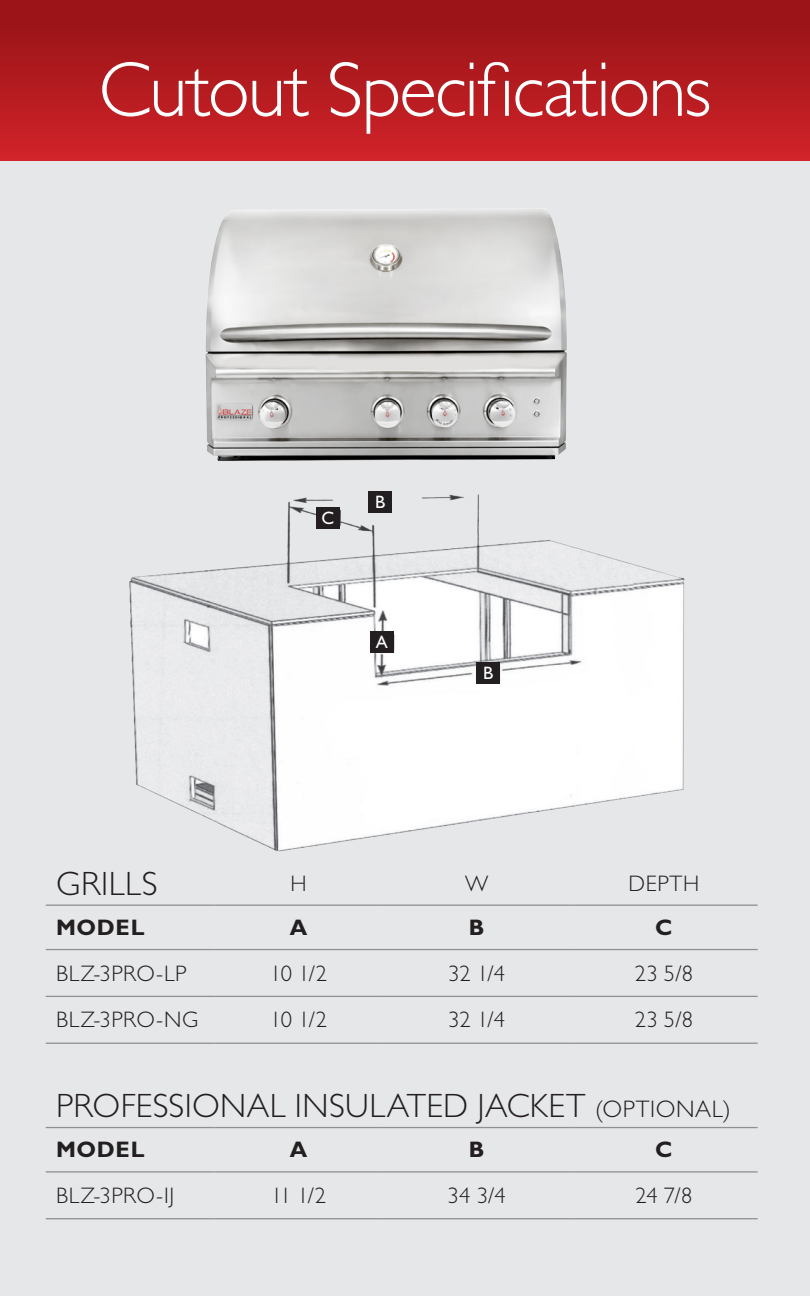
<style>
.page{position:relative;width:810px;height:1296px;background:#fff}
.page>*{position:absolute;margin:0;border:0;box-sizing:border-box;transform-origin:0 0}
.t1{font:300 78px "Gill Sans Std";letter-spacing:-.025em;color:#fff}
.bodytext{font:300 33.9px "Gill Sans Std";letter-spacing:.01em;color:#231f20}
.bodytext-2{font:300 22.5px "Gill Sans Std";letter-spacing:.02em;color:#231f20}
.bodytext-3{font:700 22.5px "Gill Sans Std";letter-spacing:.03em;color:#231f20}
.t2{font:18px "Gill Sans Std";color:#fff}
.s1{font-size:24px}
</style>
<div class="page">
<div style="left:0;top:2px;width:810px;height:1294px;background:#e6e7e9"></div>
<img style="left:205px;top:210px;width:362px;height:251px">
<div style="left:0;top:0;width:810px;height:161px;background:linear-gradient(to bottom,#941316,#d02329)"></div>
<hr style="left:46px;top:1127px;width:168px;height:1px;background:#8f9194">
<hr style="left:214px;top:1127px;width:169px;height:1px;background:#8f9194">
<hr style="left:383px;top:1127px;width:187px;height:1px;background:#8f9194">
<hr style="left:570px;top:1127px;width:188px;height:1px;background:#8f9194">
<hr style="left:46px;top:1171px;width:168px;height:2px;background:#8f9194">
<hr style="left:214px;top:1171px;width:169px;height:2px;background:#8f9194">
<hr style="left:383px;top:1171px;width:187px;height:2px;background:#8f9194">
<hr style="left:570px;top:1171px;width:188px;height:2px;background:#8f9194">
<hr style="left:46px;top:1218px;width:168px;height:1px;background:#8f9194">
<hr style="left:214px;top:1218px;width:169px;height:1px;background:#8f9194">
<hr style="left:383px;top:1218px;width:187px;height:1px;background:#8f9194">
<hr style="left:570px;top:1218px;width:188px;height:1px;background:#8f9194">
<hr style="left:46px;top:905px;width:168px;height:1px;background:#8f9194">
<hr style="left:214px;top:905px;width:169px;height:1px;background:#8f9194">
<hr style="left:383px;top:905px;width:187px;height:1px;background:#8f9194">
<hr style="left:570px;top:905px;width:188px;height:1px;background:#8f9194">
<hr style="left:46px;top:949px;width:168px;height:1px;background:#8f9194">
<hr style="left:214px;top:949px;width:169px;height:1px;background:#8f9194">
<hr style="left:383px;top:949px;width:187px;height:1px;background:#8f9194">
<hr style="left:570px;top:949px;width:188px;height:1px;background:#8f9194">
<hr style="left:46px;top:996px;width:168px;height:1px;background:#8f9194">
<hr style="left:214px;top:996px;width:169px;height:1px;background:#8f9194">
<hr style="left:383px;top:996px;width:187px;height:1px;background:#8f9194">
<hr style="left:570px;top:996px;width:188px;height:1px;background:#8f9194">
<hr style="left:46px;top:1043px;width:168px;height:1px;background:#8f9194">
<hr style="left:214px;top:1043px;width:169px;height:1px;background:#8f9194">
<hr style="left:383px;top:1043px;width:187px;height:1px;background:#8f9194">
<hr style="left:570px;top:1043px;width:188px;height:1px;background:#8f9194">
<img style="left:129px;top:494px;width:556px;height:358px">
<div style="left:370px;top:631px;width:24px;height:22px;background:#231f20"></div>
<div style="left:476px;top:662px;width:24px;height:22px;background:#231f20"></div>
<div style="left:368px;top:491px;width:24px;height:22px;background:#231f20"></div>
<div style="left:316px;top:507px;width:24px;height:21px;background:#231f20"></div>
<p class="t1" style="left:98px;top:46px;width:615px">Cutout Specifications</p>
<p class="t2" style="left:322px;top:507px;width:14px">C</p>
<p class="t2" style="left:375px;top:492px;width:12px">B</p>
<p class="t2" style="left:376px;top:632px;width:14px">A</p>
<p class="t2" style="left:483px;top:663px;width:12px">B</p>
<p class="bodytext" style="left:56px;top:864px;width:103px">GRILLS</p>
<p class="bodytext-2" style="left:291px;top:870px;width:18px">H</p>
<p class="bodytext-2" style="left:465px;top:870px;width:25px">W</p>
<p class="bodytext-2" style="left:629px;top:870px;width:72px">DEPTH</p>
<p class="bodytext-3" style="left:56px;top:914px;width:90px">MODEL</p>
<p class="bodytext-3" style="left:290px;top:914px;width:19px">A</p>
<p class="bodytext-3" style="left:469px;top:914px;width:17px">B</p>
<p class="bodytext-3" style="left:655px;top:914px;width:19px">C</p>
<p class="bodytext-2" style="left:56px;top:960px;width:132px">BLZ-3PRO-LP</p>
<p class="bodytext-2" style="left:270px;top:960px;width:58px">10 1/2</p>
<p class="bodytext-2" style="left:448px;top:960px;width:58px">32 1/4</p>
<p class="bodytext-2" style="left:635px;top:960px;width:60px">23 5/8</p>
<p class="bodytext-2" style="left:56px;top:1007px;width:144px">BLZ-3PRO-NG</p>
<p class="bodytext-2" style="left:270px;top:1007px;width:58px">10 1/2</p>
<p class="bodytext-2" style="left:448px;top:1007px;width:58px">32 1/4</p>
<p class="bodytext-2" style="left:635px;top:1007px;width:60px">23 5/8</p>
<p class="bodytext" style="left:56px;top:1086px;width:676px">PROFESSIONAL INSULATED JACKET <span class="s1">(OPTIONAL)</span></p>
<p class="bodytext-3" style="left:56px;top:1137px;width:90px">MODEL</p>
<p class="bodytext-3" style="left:290px;top:1137px;width:19px">A</p>
<p class="bodytext-3" style="left:469px;top:1137px;width:17px">B</p>
<p class="bodytext-3" style="left:655px;top:1137px;width:19px">C</p>
<p class="bodytext-2" style="left:56px;top:1183px;width:120px">BLZ-3PRO-IJ</p>
<p class="bodytext-2" style="left:271px;top:1183px;width:57px">11 1/2</p>
<p class="bodytext-2" style="left:447px;top:1183px;width:60px">34 3/4</p>
<p class="bodytext-2" style="left:636px;top:1183px;width:58px">24 7/8</p>
</div>
